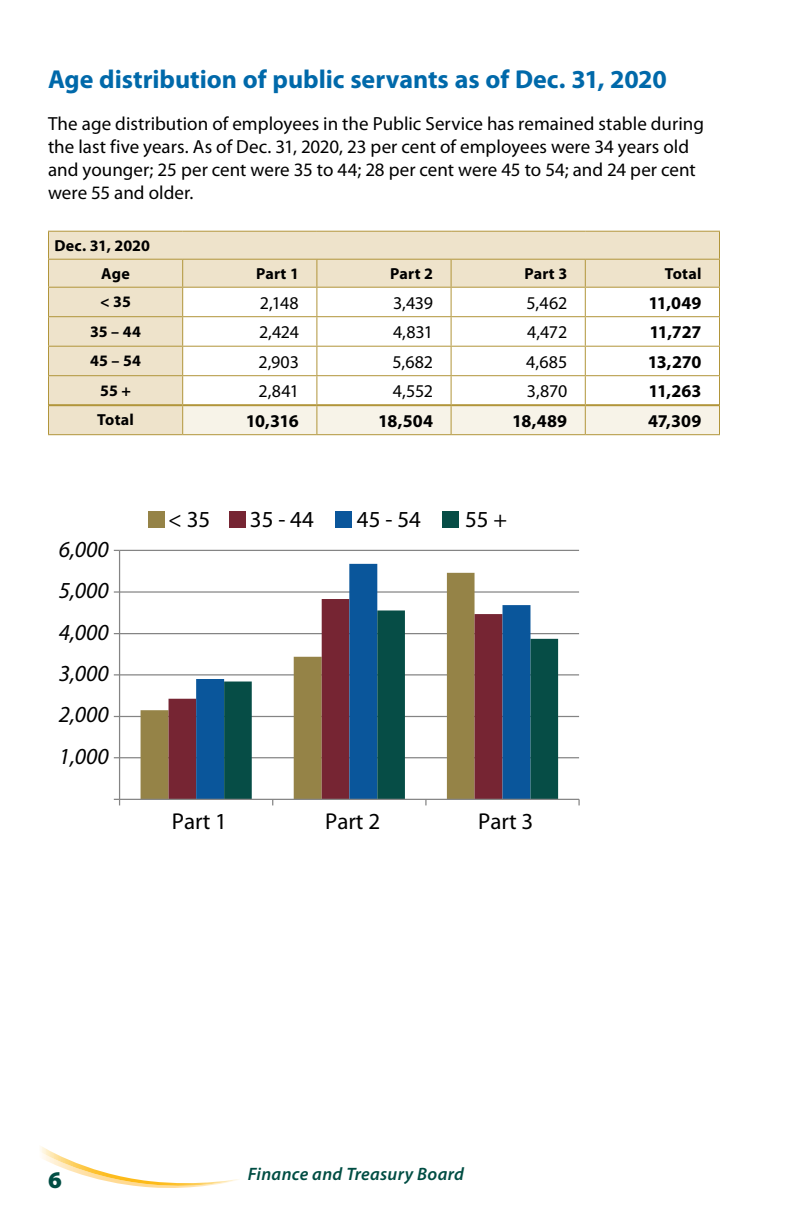
<style>
.page{position:relative;width:792px;height:1224px;background:#fff}
.page>*{position:absolute;margin:0;border:0;box-sizing:border-box;transform-origin:0 0}
.t1{font:700 26px "Myriad Pro";color:#0069aa}
.t2{font:900 24px "Myriad Pro";color:#004d43}
.t3{font:23px "Myriad Pro";color:#000}
.t4{font:italic 23px "Myriad Pro";color:#000}
.t5{font:19px/22.8px "Myriad Pro";color:#000}
.t6{font:18px "Myriad Pro";letter-spacing:-.015em;color:#000}
.t7{font:700 18px "Myriad Pro";letter-spacing:-.01em;color:#000}
.t8{font:italic 600 18px "Myriad Pro";letter-spacing:.02em;color:#004d43}
.t9{font:700 16px/28px "Myriad Pro";letter-spacing:.015em;color:#000}
</style>
<div class="page">
<svg style="left:40px;top:1146px;width:199px;height:42px"></svg>
<div style="left:49px;top:232px;width:133px;height:202px;background:#eee3cb"></div>
<hr style="left:48px;top:259px;width:135px;height:1px;background:#b1953a">
<hr style="left:48px;top:316px;width:135px;height:1px;background:#b1953a">
<hr style="left:48px;top:346px;width:135px;height:1px;background:#b1953a">
<hr style="left:48px;top:375px;width:135px;height:1px;background:#b1953a">
<hr style="left:48px;top:231px;width:135px;height:1px;background:#b1953a">
<hr style="left:183px;top:231px;width:134px;height:1px;background:#b1953a">
<hr style="left:317px;top:231px;width:134px;height:1px;background:#b1953a">
<hr style="left:451px;top:231px;width:134px;height:1px;background:#b1953a">
<hr style="left:585px;top:231px;width:135px;height:1px;background:#b1953a">
<hr style="left:48px;top:287px;width:135px;height:1px;background:#b1953a">
<svg style="left:48px;top:232px;width:1px;height:202px"></svg>
<svg style="left:182px;top:232px;width:538px;height:202px"></svg>
<hr style="left:48px;top:434px;width:135px;height:1px;background:#b1953a">
<hr style="left:183px;top:434px;width:134px;height:1px;background:#b1953a">
<hr style="left:317px;top:434px;width:134px;height:1px;background:#b1953a">
<hr style="left:451px;top:434px;width:134px;height:1px;background:#b1953a">
<hr style="left:585px;top:434px;width:135px;height:1px;background:#b1953a">
<hr style="left:49px;top:404px;width:134px;height:2px;background:#b1953a">
<hr style="left:183px;top:404px;width:134px;height:2px;background:#b1953a">
<hr style="left:317px;top:404px;width:134px;height:2px;background:#b1953a">
<hr style="left:451px;top:404px;width:134px;height:2px;background:#b1953a">
<hr style="left:585px;top:404px;width:134px;height:2px;background:#b1953a">
<hr style="left:120px;top:757px;width:459px;height:1px;background:#848484">
<hr style="left:120px;top:716px;width:459px;height:1px;background:#848484">
<hr style="left:120px;top:674px;width:459px;height:1px;background:#848484">
<hr style="left:120px;top:633px;width:459px;height:1px;background:#848484">
<hr style="left:120px;top:591px;width:459px;height:2px;background:#848484">
<hr style="left:120px;top:550px;width:459px;height:1px;background:#848484">
<svg style="left:141px;top:591px;width:55px;height:208px"></svg>
<svg style="left:169px;top:599px;width:27px;height:200px"></svg>
<svg style="left:196px;top:564px;width:334px;height:235px"></svg>
<svg style="left:224px;top:610px;width:334px;height:189px"></svg>
<hr style="left:119px;top:550px;width:1px;height:249px;background:#848484">
<hr style="left:120px;top:799px;width:459px;height:1px;background:#848484">
<div style="left:148px;top:511px;width:17px;height:17px;background:#958347"></div>
<div style="left:229px;top:511px;width:17px;height:17px;background:#762533"></div>
<div style="left:335px;top:511px;width:17px;height:17px;background:#0a569b"></div>
<div style="left:442px;top:511px;width:17px;height:17px;background:#064d46"></div>
<h1 class="t1" style="left:48px;top:62px;width:620px">Age distribution of public servants as of Dec. 31, 2020</h1>
<p class="t5" style="left:48px;top:112px;width:658px">The age distribution of employees in the Public Service has remained stable during the last five years. As of Dec. 31, 2020, 23 per cent of employees were 34 years old and younger; 25 per cent were 35 to 44; 28 per cent were 45 to 54; and 24 per cent were 55 and older.</p>
<p class="t9" style="left:101px;top:231px;width:50px;text-indent:-47px">Dec. 31, 2020<br>Age</p>
<p class="t9" style="left:256px;top:259px;width:44px">Part 1</p>
<p class="t9" style="left:390px;top:259px;width:44px">Part 2</p>
<p class="t9" style="left:524px;top:259px;width:44px">Part 3</p>
<p class="t9" style="left:665px;top:259px;width:38px">Total</p>
<p class="t9" style="left:100px;top:287px;width:32px">&lt; 35</p>
<p class="t6" style="left:260px;top:292px;width:41px">2,148</p>
<p class="t6" style="left:393px;top:292px;width:42px">3,439</p>
<p class="t6" style="left:527px;top:292px;width:42px">5,462</p>
<p class="t7" style="left:648px;top:291px;width:55px">11,049</p>
<p class="t9" style="left:90px;top:317px;width:52px">35 – 44</p>
<p class="t6" style="left:259px;top:321px;width:41px">2,424</p>
<p class="t6" style="left:393px;top:321px;width:42px">4,831</p>
<p class="t6" style="left:527px;top:321px;width:42px">4,472</p>
<p class="t7" style="left:649px;top:320px;width:54px">11,727</p>
<p class="t9" style="left:90px;top:346px;width:52px">45 – 54</p>
<p class="t6" style="left:258px;top:351px;width:42px">2,903</p>
<p class="t6" style="left:392px;top:351px;width:42px">5,682</p>
<p class="t6" style="left:526px;top:351px;width:42px">4,685</p>
<p class="t7" style="left:648px;top:350px;width:55px">13,270</p>
<p class="t9" style="left:100px;top:376px;width:32px">55 +</p>
<p class="t6" style="left:258px;top:380px;width:42px">2,841</p>
<p class="t6" style="left:393px;top:380px;width:42px">4,552</p>
<p class="t6" style="left:527px;top:380px;width:42px">3,870</p>
<p class="t7" style="left:649px;top:379px;width:54px">11,263</p>
<p class="t9" style="left:97px;top:405px;width:38px">Total</p>
<p class="t7" style="left:246px;top:409px;width:55px">10,316</p>
<p class="t7" style="left:378px;top:409px;width:56px">18,504</p>
<p class="t7" style="left:512px;top:409px;width:57px">18,489</p>
<p class="t7" style="left:648px;top:409px;width:55px">47,309</p>
<p class="t4" style="left:59px;top:535px;width:52px">6,000</p>
<p class="t4" style="left:59px;top:576px;width:52px">5,000</p>
<p class="t4" style="left:59px;top:618px;width:52px">4,000</p>
<p class="t4" style="left:59px;top:659px;width:52px">3,000</p>
<p class="t4" style="left:59px;top:700px;width:52px">2,000</p>
<p class="t4" style="left:59px;top:742px;width:52px">1,000</p>
<p class="t3" style="left:168px;top:505px;width:44px">&lt; 35</p>
<p class="t3" style="left:250px;top:505px;width:66px">35 - 44</p>
<p class="t3" style="left:357px;top:505px;width:66px">45 - 54</p>
<p class="t3" style="left:465px;top:505px;width:44px">55 +</p>
<p class="t3" style="left:172px;top:807px;width:57px">Part 1</p>
<p class="t3" style="left:325px;top:807px;width:57px">Part 2</p>
<p class="t3" style="left:478px;top:807px;width:57px">Part 3</p>
<p class="t2" style="left:48px;top:1164px;width:15px">6</p>
<p class="t8" style="left:248px;top:1163px;width:218px">Finance and Treasury Board</p>
</div>
